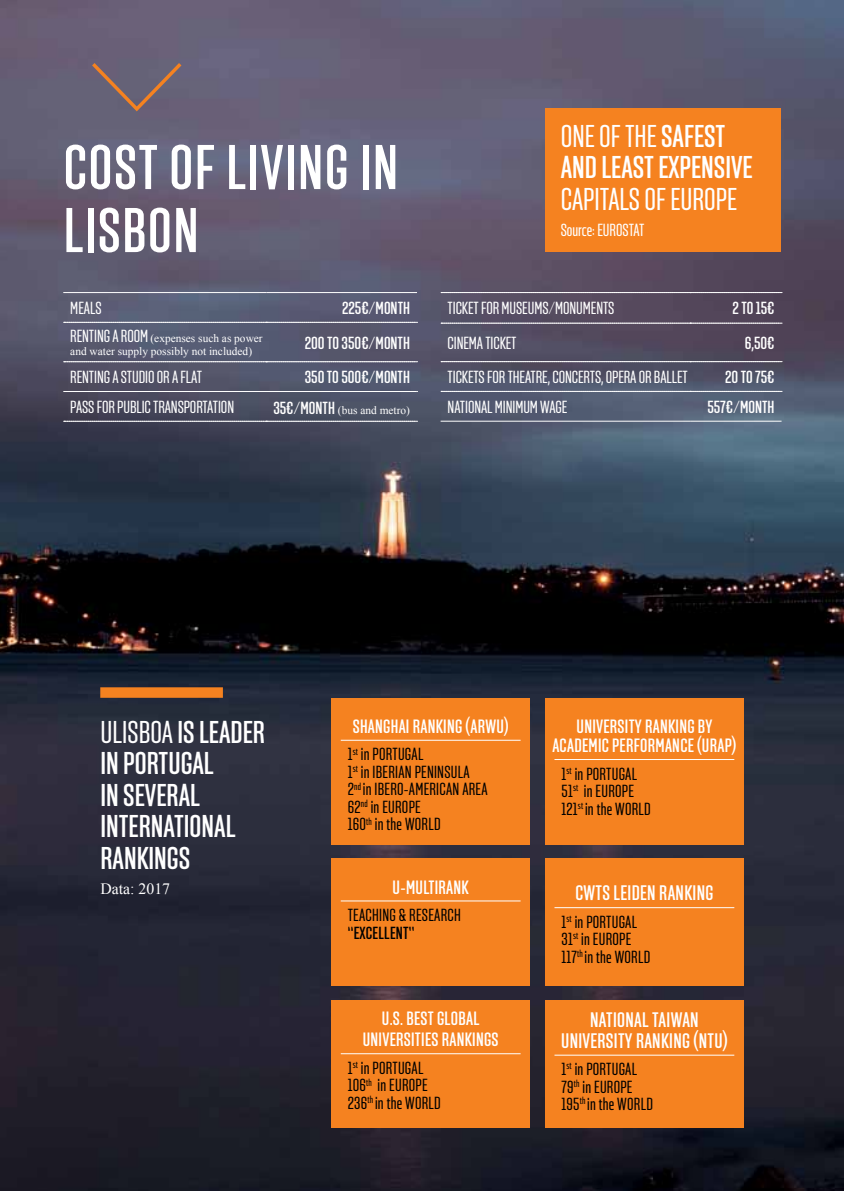
<style>
.page{position:relative;width:844px;height:1191px;background:#fff}
.page>*{position:absolute;margin:0;border:0;box-sizing:border-box;transform-origin:0 0}
.t1{font:500 63px/63px "Solido Compressed";color:#fff}
.t2{font:500 31.5px/31.5px "Solido Compressed";color:#fff}
.t3{font:31.5px "Solido Compressed";color:#fff}
.t4{font:500 21px/21px "Solido Compressed";letter-spacing:.015em;color:#fff;text-align:center}
.t5{font:500 19.25px/21px "Solido Compressed";letter-spacing:.015em;color:#fff;text-align:center}
.t6{font:17.5px/17.5px "Solido Compressed";letter-spacing:.015em;color:#000}
.t7{font:17.5px "Solido Compressed";letter-spacing:-.005em;color:#fff}
.t8{font:500 17.5px "Solido Compressed";color:#fff}
.t9{font:500 17.5px "Solido Compressed";letter-spacing:.015em;color:#000}
.t10{font:15.75px "Times New Roman";color:#fff}
.t11{font:11.38px/12.2px "Times New Roman";color:#fff}
.s1{font-family:"Solido Compressed";font-size:17.5px}
.s2{font-family:"Solido Compressed";font-weight:500;font-size:17.5px}
.s3{font-weight:400}
</style>
<div class="page">
<img style="left:0;top:0;width:843px;height:1191px">
<div style="left:545px;top:108px;width:235px;height:143px;background:#f58220"></div>
<svg style="left:64px;top:322px;width:353px;height:1px"></svg>
<svg style="left:64px;top:361px;width:353px;height:1px"></svg>
<svg style="left:64px;top:391px;width:353px;height:1px"></svg>
<svg style="left:64px;top:421px;width:353px;height:1px"></svg>
<hr style="left:63px;top:292px;width:203px;height:1px;background:#fff">
<hr style="left:266px;top:292px;width:151px;height:1px;background:#fff">
<svg style="left:92px;top:63px;width:89px;height:48px;background:#74646e"></svg>
<div style="left:331px;top:698px;width:199px;height:146px;background:#f58220"></div>
<hr style="left:340px;top:740px;width:180px;height:1px;background:#fff">
<div style="left:331px;top:858px;width:199px;height:128px;background:#f58220"></div>
<hr style="left:340px;top:900px;width:180px;height:1px;background:#fff">
<div style="left:331px;top:1000px;width:199px;height:128px;background:#f58220"></div>
<hr style="left:340px;top:1053px;width:180px;height:1px;background:#fff">
<div style="left:545px;top:858px;width:198px;height:128px;background:#f58220"></div>
<hr style="left:554px;top:907px;width:180px;height:1px;background:#fff">
<div style="left:545px;top:1000px;width:198px;height:128px;background:#f58220"></div>
<hr style="left:554px;top:1054px;width:180px;height:1px;background:#fff">
<div style="left:545px;top:698px;width:198px;height:146px;background:#f58220"></div>
<hr style="left:554px;top:759px;width:180px;height:1px;background:#fff">
<div style="left:100px;top:687px;width:123px;height:11px;background:#f58220"></div>
<svg style="left:441px;top:292px;width:340px;height:1px"></svg>
<svg style="left:441px;top:323px;width:340px;height:1px"></svg>
<svg style="left:441px;top:361px;width:340px;height:1px"></svg>
<svg style="left:441px;top:391px;width:340px;height:1px"></svg>
<hr style="left:440px;top:421px;width:250px;height:1px;background:#fff">
<hr style="left:690px;top:421px;width:91px;height:1px;background:#fff">
<h1 class="t1" style="left:64px;top:139px;width:314px">COST OF LIVING IN<br>LISBON</h1>
<p class="t7" style="left:70px;top:298px;width:33px">MEALS</p>
<p class="t8" style="left:342px;top:298px;width:63px">225€/MONTH</p>
<p class="t11" style="left:70px;top:332px;width:194px"><span class="s1">RENTING A ROOM</span> (expenses such as power and water supply possibly not included)</p>
<p class="t8" style="left:305px;top:333px;width:100px">200 TO 350€/MONTH</p>
<p class="t7" style="left:70px;top:367px;width:133px">RENTING A STUDIO OR A FLAT</p>
<p class="t8" style="left:305px;top:367px;width:100px">350 TO 500€/MONTH</p>
<p class="t7" style="left:70px;top:397px;width:165px">PASS FOR PUBLIC TRANSPORTATION</p>
<p class="t11" style="left:273px;top:404px;width:138px"><span class="s2">35€/MONTH</span> (bus and metro)</p>
<h2 class="t2" style="left:560px;top:122px;width:193px"><span class="s3">ONE OF THE</span> SAFEST<br>AND LEAST EXPENSIVE</h2>
<h2 class="t3" style="left:560px;top:181px;width:178px">CAPITALS OF EUROPE</h2>
<p class="t7" style="left:560px;top:220px;width:85px">Source: EUROSTAT</p>
<p class="t7" style="left:447px;top:298px;width:168px">TICKET FOR MUSEUMS/MONUMENTS</p>
<p class="t8" style="left:732px;top:298px;width:44px">2 TO 15€</p>
<p class="t7" style="left:447px;top:333px;width:70px">CINEMA TICKET</p>
<p class="t8" style="left:744px;top:333px;width:31px">6,50€</p>
<p class="t7" style="left:447px;top:367px;width:241px">TICKETS FOR THEATRE, CONCERTS, OPERA OR BALLET</p>
<p class="t8" style="left:724px;top:367px;width:51px">20 TO 75€</p>
<p class="t7" style="left:447px;top:397px;width:121px">NATIONAL MINIMUM WAGE</p>
<p class="t8" style="left:707px;top:397px;width:62px">557€/MONTH</p>
<h2 class="t2" style="left:100px;top:717px;width:164px"><span class="s3">ULISBOA</span> IS LEADER<br>IN PORTUGAL<br>IN SEVERAL<br>INTERNATIONAL<br>RANKINGS</h2>
<p class="t5" style="left:352px;top:716px;width:157px">SHANGHAI RANKING (ARWU)</p>
<p class="t6" style="left:347px;top:746px;width:141px">1<sup>st</sup> in PORTUGAL<br>1<sup>st</sup> in IBERIAN PENINSULA<br>2<sup>nd</sup> in IBERO-AMERICAN AREA<br>62<sup>nd</sup> in EUROPE<br>160<sup>th</sup> in the WORLD</p>
<p class="t10" style="left:100px;top:878px;width:71px">Data: 2017</p>
<p class="t5" style="left:392px;top:877px;width:78px">U-MULTIRANK</p>
<p class="t6" style="left:347px;top:907px;width:107px">TEACHING &amp; RESEARCH</p>
<p class="t9" style="left:347px;top:922px;width:68px">“EXCELLENT”</p>
<p class="t5" style="left:363px;top:1009px;width:137px">U.S. BEST GLOBAL<br>UNIVERSITIES RANKINGS</p>
<p class="t6" style="left:347px;top:1059px;width:94px">1<sup>st</sup> in PORTUGAL<br>106<sup>th</sup> in EUROPE<br>236<sup>th</sup> in the WORLD</p>
<p class="t5" style="left:552px;top:717px;width:185px;line-height:19.2px">UNIVERSITY RANKING BY<br>ACADEMIC PERFORMANCE (URAP)</p>
<p class="t6" style="left:561px;top:765px;width:91px">1<sup>st</sup> in PORTUGAL<br>51<sup>st</sup> in EUROPE<br>121<sup>st</sup> in the WORLD</p>
<p class="t4" style="left:575px;top:883px;width:139px">CWTS LEIDEN RANKING</p>
<p class="t6" style="left:561px;top:913px;width:90px">1<sup>st</sup> in PORTUGAL<br>31<sup>st</sup> in EUROPE<br>117<sup>th</sup> in the WORLD</p>
<p class="t4" style="left:561px;top:1010px;width:168px">NATIONAL TAIWAN<br>UNIVERSITY RANKING (NTU)</p>
<p class="t6" style="left:561px;top:1061px;width:93px">1<sup>st</sup> in PORTUGAL<br>79<sup>th</sup> in EUROPE<br>195<sup>th</sup> in the WORLD</p>
</div>
